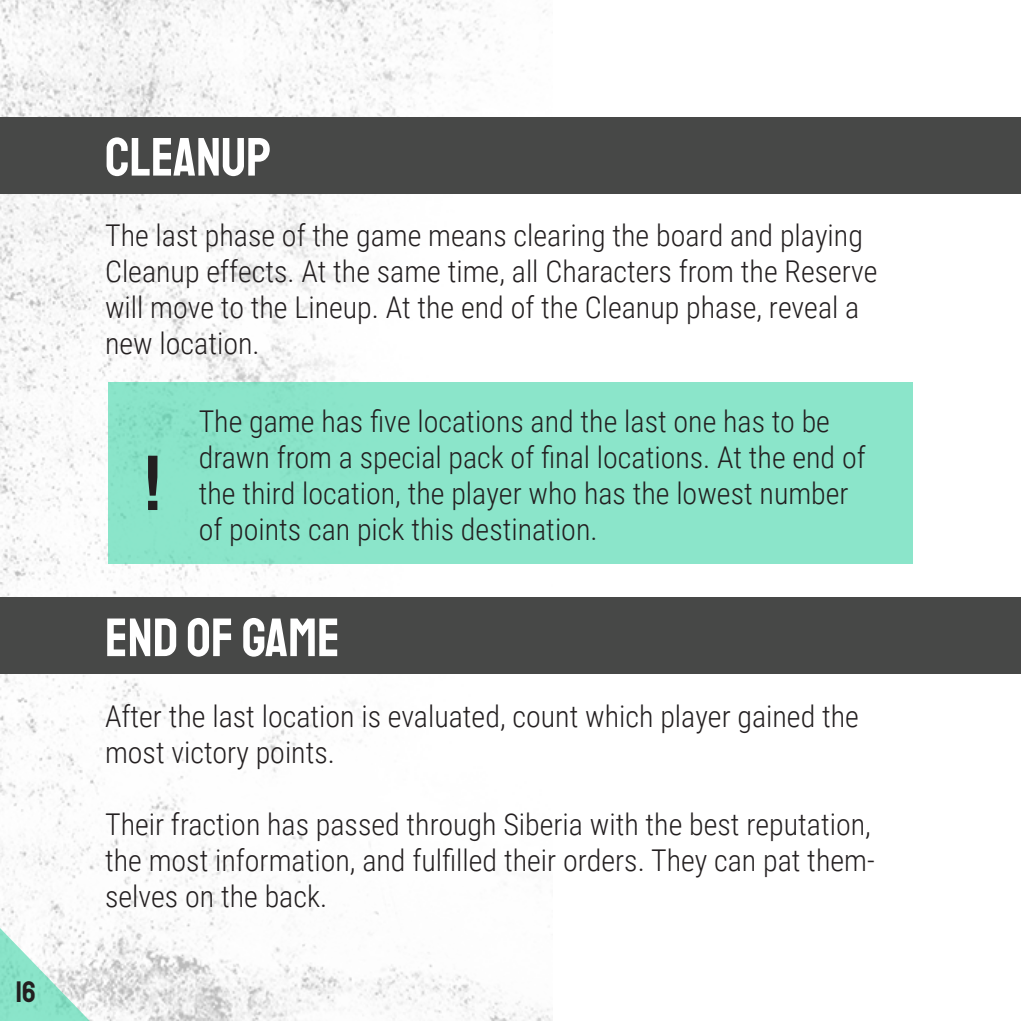
<style>
.page{position:relative;width:1021px;height:1021px;background:#fff}
.page>*{position:absolute;margin:0;border:0;box-sizing:border-box;transform-origin:0 0}
.Nadpis2{font:78px "Staatliches";color:#231f20}
.Nadpis1{font:54px "Staatliches";color:#fff}
.Text1{font:300 30px/36px "Roboto Condensed";color:#231f20}
.t1{font:30px "Staatliches";color:#231f20}
</style>
<div class="page">
<img style="left:0;top:0;width:553px;height:1020px">
<svg style="left:0;top:893px;width:126px;height:127px"></svg>
<div style="left:0;top:597px;width:1020px;height:77px;background:#474847"></div>
<div style="left:108px;top:382px;width:804px;height:181px;background:#8be5ca"></div>
<div style="left:0;top:117px;width:1020px;height:77px;background:#474847"></div>
<p class="t1" style="left:16px;top:971px;width:21px">16</p>
<p class="Nadpis1" style="left:105px;top:121px;width:168px">CLEANUP</p>
<p class="Text1" style="left:105px;top:216px;width:774px">The last phase of the game means clearing the board and playing Cleanup effects. At the same time, all Characters from the Reserve will move to the Lineup. At the end of the Cleanup phase, reveal a new location.</p>
<p class="Nadpis2" style="left:145px;top:431px;width:17px">!</p>
<p class="Text1" style="left:199px;top:402px;width:668px">The game has five locations and the last one has to be drawn from a special pack of final locations. At the end of the third location, the player who has the lowest number of points can pick this destination.</p>
<p class="Nadpis1" style="left:105px;top:601px;width:236px">END OF GAME</p>
<p class="Text1" style="left:105px;top:697px;width:755px">After the last location is evaluated, count which player gained the most victory points.</p>
<p class="Text1" style="left:105px;top:805px;width:771px">Their fraction has passed through Siberia with the best reputation, the most information, and fulfilled their orders. They can pat them&shy;selves on the back.</p>
</div>
